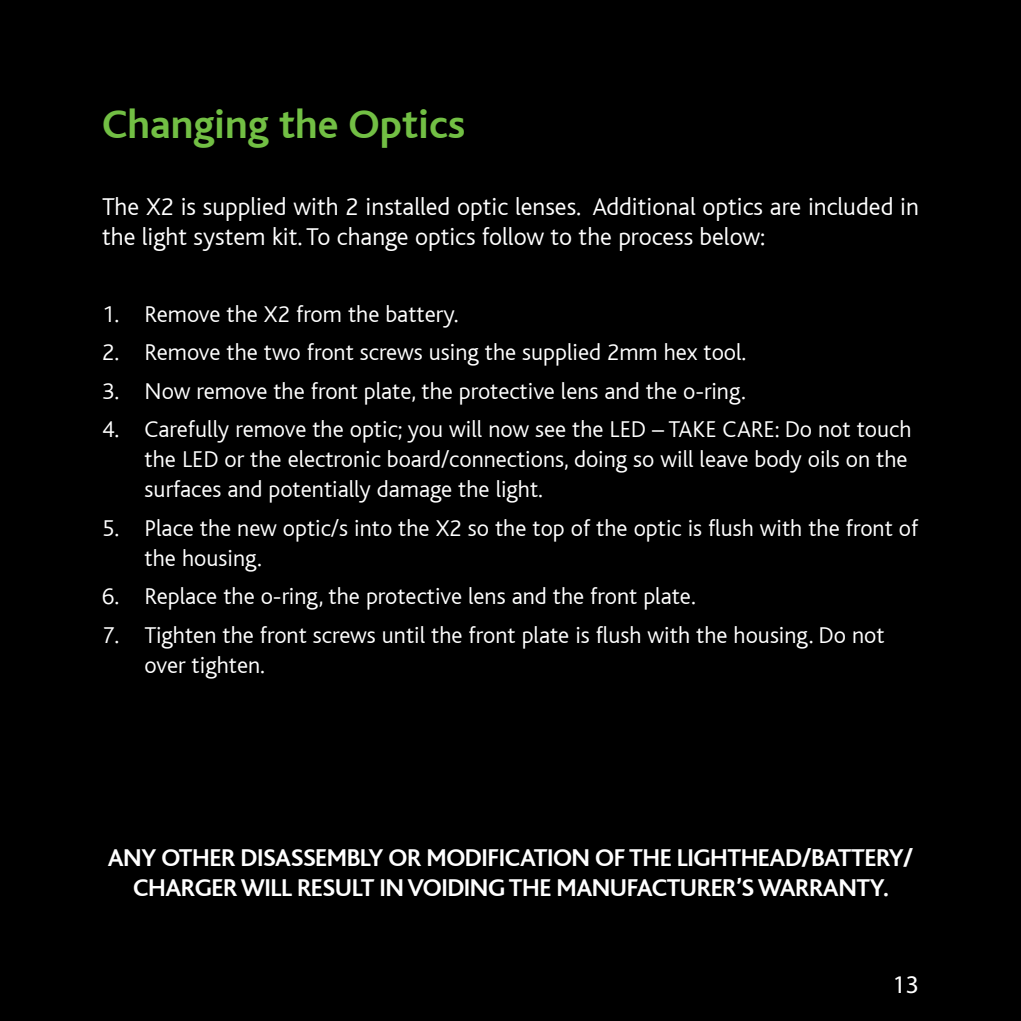
<style>
.page{position:relative;width:1021px;height:1021px;background:#fff}
.page>*{position:absolute;margin:0;border:0;box-sizing:border-box;transform-origin:0 0}
.t1{font:700 42px "Bliss";color:#72bf44}
.t2{font:300 25.5px/30px "Bliss";color:#fff}
.t3{font:700 25.5px "Bliss";letter-spacing:-.02em;color:#fff}
.t4{font:25.5px "Myriad Pro";color:#fff}
.t5{font:300 24px/30px "Bliss";color:#fff}
</style>
<div class="page">
<div style="left:0;top:0;width:1020px;height:1020px;background:#000"></div>
<h1 class="t1" style="left:102px;top:102px;width:365px">Changing the Optics</h1>
<p class="t2" style="left:102px;top:192px;width:818px">The X2 is supplied with 2 installed optic lenses. Additional optics are included in the light system kit. To change optics follow to the process below:</p>
<p class="t5" style="left:102px;top:299px;width:358px">1. Remove the X2 from the battery.</p>
<p class="t5" style="left:102px;top:338px;width:645px">2. Remove the two front screws using the supplied 2mm hex tool.</p>
<p class="t5" style="left:102px;top:376px;width:645px">3. Now remove the front plate, the protective lens and the o-ring.</p>
<p class="t5" style="left:145px;top:415px;width:768px;text-indent:-43px">4. Carefully remove the optic; you will now see the LED – TAKE CARE: Do not touch the LED or the electronic board/connections, doing so will leave body oils on the surfaces and potentially damage the light.</p>
<p class="t5" style="left:145px;top:513px;width:775px;text-indent:-43px">5. Place the new optic/s into the X2 so the top of the optic is flush with the front of the housing.</p>
<p class="t5" style="left:102px;top:582px;width:595px">6. Replace the o-ring, the protective lens and the front plate.</p>
<p class="t5" style="left:145px;top:620px;width:741px;text-indent:-43px">7. Tighten the front screws until the front plate is flush with the housing. Do not over tighten.</p>
<p class="t3" style="left:108px;top:844px;width:162px">ANY OTHER DISASSE</p>
<p class="t3" style="left:327px;top:844px;width:184px">MBLY OR MODIFICATI</p>
<p class="t3" style="left:553px;top:844px;width:286px">ON OF THE LIG HTHEAD/BATTER</p>
<p class="t3" style="left:888px;top:844px;width:26px">Y/</p>
<p class="t3" style="left:133px;top:874px;width:48px">CHARGER</p>
<p class="t3" style="left:241px;top:874px;width:71px">WILL RESU</p>
<p class="t3" style="left:352px;top:874px;width:126px">LT IN VOIDING</p>
<p class="t3" style="left:509px;top:874px;width:85px">THE MANU</p>
<p class="t3" style="left:627px;top:874px;width:26px">FACTURER</p>
<p class="t3" style="left:736px;top:874px;width:60px">’S WARRANT</p>
<p class="t3" style="left:869px;top:874px;width:21px">Y.</p>
<p class="t4" style="left:892px;top:968px;width:28px">13</p>
</div>
